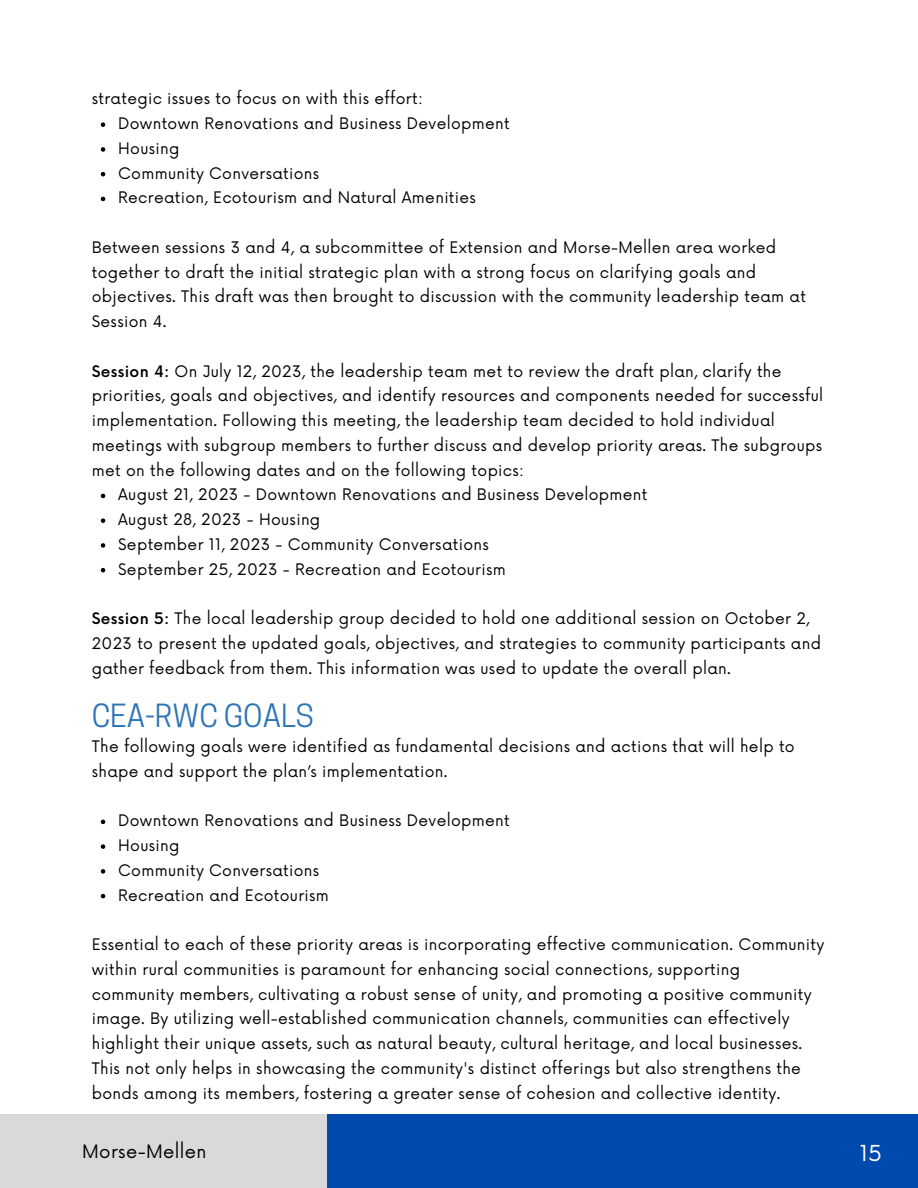
<style>
.page{position:relative;width:918px;height:1188px;background:#fff}
.page>*{position:absolute;margin:0;border:0;box-sizing:border-box;transform-origin:0 0}
.t1{font:30px "Cooper Hewitt";color:#2e75b6}
.t2{font:21.45px "Now";color:#fff}
.t3{font:18px "Now";letter-spacing:.02em;color:#000}
.t4{font:15.45px/24.8px "Now";letter-spacing:.02em;color:#000}
.s1{font-weight:500}
</style>
<div class="page">
<div style="left:0;top:1114px;width:327px;height:74px;background:#d9d9d9"></div>
<div style="left:327px;top:1114px;width:591px;height:74px;background:#004aad"></div>
<svg style="left:101px;top:122px;width:4px;height:5px"></svg>
<svg style="left:101px;top:147px;width:4px;height:5px"></svg>
<svg style="left:101px;top:172px;width:4px;height:4px"></svg>
<svg style="left:101px;top:197px;width:4px;height:4px"></svg>
<svg style="left:101px;top:494px;width:4px;height:4px"></svg>
<svg style="left:101px;top:518px;width:4px;height:5px"></svg>
<svg style="left:101px;top:543px;width:4px;height:5px"></svg>
<svg style="left:101px;top:568px;width:4px;height:4px"></svg>
<svg style="left:101px;top:820px;width:4px;height:4px"></svg>
<svg style="left:101px;top:844px;width:4px;height:5px"></svg>
<svg style="left:101px;top:869px;width:4px;height:5px"></svg>
<svg style="left:101px;top:894px;width:4px;height:4px"></svg>
<p class="t4" style="left:118px;top:87px;width:393px;text-indent:-26px">strategic issues to focus on with this effort:<br>Downtown Renovations and Business Development Housing<br>Community Conversations<br>Recreation, Ecotourism and Natural Amenities</p>
<p class="t4" style="left:92px;top:236px;width:716px">Between sessions 3 and 4, a subcommittee of Extension and Morse-Mellen area worked together to draft the initial strategic plan with a strong focus on clarifying goals and objectives. This draft was then brought to discussion with the community leadership team at Session 4.</p>
<p class="t4" style="left:92px;top:360px;width:691px"><span class="s1">Session 4:</span> On July 12, 2023, the leadership team met to review the draft plan, clarify the</p>
<p class="t4" style="left:92px;top:384px;width:733px">priorities, goals and objectives, and identify resources and components needed for successful</p>
<p class="t4" style="left:92px;top:409px;width:685px">implementation. Following this meeting, the leadership team decided to hold individual</p>
<p class="t4" style="left:92px;top:434px;width:732px">meetings with subgroup members to further discuss and develop priority areas. The subgroups</p>
<p class="t4" style="left:92px;top:459px;width:434px">met on the following dates and on the following topics:</p>
<p class="t4" style="left:118px;top:483px;width:531px">August 21, 2023 - Downtown Renovations and Business Development</p>
<p class="t4" style="left:118px;top:508px;width:204px">August 28, 2023 - Housing</p>
<p class="t4" style="left:118px;top:533px;width:372px">September 11, 2023 - Community Conversations</p>
<p class="t4" style="left:118px;top:558px;width:389px">September 25, 2023 - Recreation and Ecotourism</p>
<p class="t4" style="left:92px;top:607px;width:731px"><span class="s1">Session 5:</span> The local leadership group decided to hold one additional session on October 2,<br>2023 to present the updated goals, objectives, and strategies to community participants and gather feedback from them. This information was used to update the overall plan.</p>
<h1 class="t1" style="left:92px;top:705px;width:224px">CEA-RWC GOALS</h1>
<p class="t4" style="left:92px;top:735px;width:704px">The following goals were identified as fundamental decisions and actions that will help to shape and support the plan’s implementation.</p>
<p class="t4" style="left:118px;top:809px;width:393px">Downtown Renovations and Business Development<br>Housing<br>Community Conversations<br>Recreation and Ecotourism</p>
<p class="t4" style="left:92px;top:933px;width:734px">Essential to each of these priority areas is incorporating effective communication. Community within rural communities is paramount for enhancing social connections, supporting community members, cultivating a robust sense of unity, and promoting a positive community image. By utilizing well-established communication channels, communities can effectively highlight their unique assets, such as natural beauty, cultural heritage, and local businesses.<br>This not only helps in showcasing the community's distinct offerings but also strengthens the bonds among its members, fostering a greater sense of cohesion and collective identity.</p>
<p class="t3" style="left:82px;top:1141px;width:126px">Morse-Mellen</p>
<h2 class="t2" style="left:860px;top:1142px;width:24px">15</h2>
</div>
